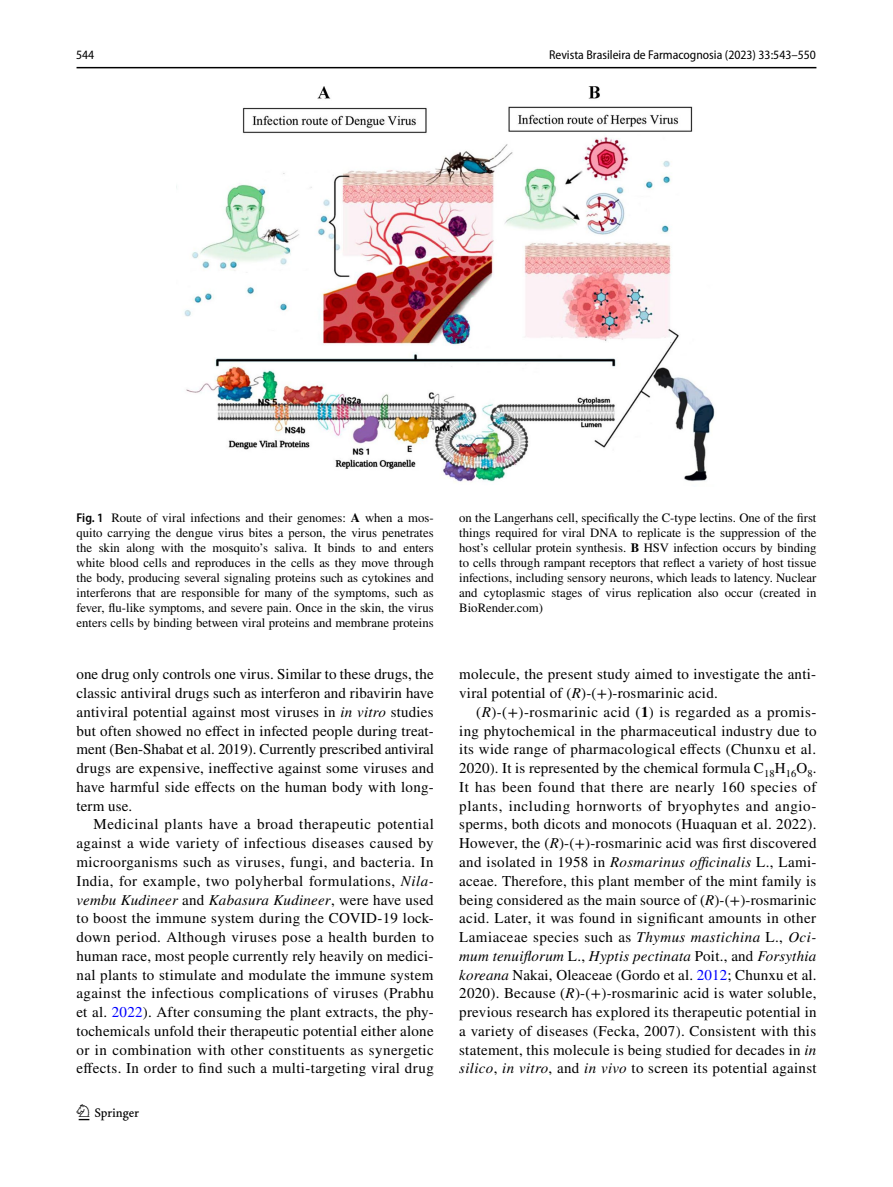
<style>
.page{position:relative;width:893px;height:1187px;background:#fff}
.page>*{position:absolute;margin:0;border:0;box-sizing:border-box;transform-origin:0 0}
.t1{font:22.5px "Springnew Regular 2";color:#000}
.t2{font:15px/18.8px "STIX";letter-spacing:.015em;color:#000;text-align:justify}
.t3{font:12.75px/15px "STIX";color:#000;text-align:justify}
.t4{font:semi-condensed 12.75px "Myriad Pro";color:#000}
.s1{font-family:"Myriad Pro";font-weight:600;font-stretch:semi-condensed}
.s2{font-weight:700}
.s3{font-style:italic}
.s4{color:#00f}
</style>
<div class="page">
<hr style="left:77px;top:67px;width:739px;height:1px;background:#000">
<img style="left:176px;top:87px;width:539px;height:395px">
<p class="t4" style="left:76px;top:48px;width:20px">544</p>
<p class="t4" style="left:549px;top:48px;width:268px">Revista Brasileira de Farmacognosia (2023) 33:543–550</p>
<p class="t3" style="left:77px;top:511px;width:359px"><span class="s1">Fig. 1</span> Route of viral infections and their genomes: <span class="s2">A</span> when a mos&shy;quito carrying the dengue virus bites a person, the virus penetrates the skin along with the mosquito’s saliva. It binds to and enters white blood cells and reproduces in the cells as they move through the body, producing several signaling proteins such as cytokines and interferons that are responsible for many of the symptoms, such as fever, flu-like symptoms, and severe pain. Once in the skin, the virus enters cells by binding between viral proteins and membrane proteins</p>
<p class="t3" style="left:459px;top:511px;width:359px">on the Langerhans cell, specifically the C-type lectins. One of the first things required for viral DNA to replicate is the suppression of the host’s cellular protein synthesis. <span class="s2">B</span> HSV infection occurs by binding to cells through rampant receptors that reflect a variety of host tissue infections, including sensory neurons, which leads to latency. Nuclear and cytoplasmic stages of virus replication also occur (created in BioRender.com)</p>
<p class="t2" style="left:77px;top:666px;width:359px">one drug only controls one virus. Similar to these drugs, the classic antiviral drugs such as interferon and ribavirin have antiviral potential against most viruses in <span class="s3">in vitro</span> studies but often showed no effect in infected people during treat&shy;ment (Ben-Shabat et al. 2019). Currently prescribed antiviral drugs are expensive, ineffective against some viruses and have harmful side effects on the human body with long&shy;term use.</p>
<p class="t2" style="left:77px;top:816px;width:359px;text-indent:17px">Medicinal plants have a broad therapeutic potential against a wide variety of infectious diseases caused by microorganisms such as viruses, fungi, and bacteria. In India, for example, two polyherbal formulations, <span class="s3">Nila&shy;vembu Kudineer</span> and <span class="s3">Kabasura Kudineer</span>, were have used to boost the immune system during the COVID-19 lock&shy;down period. Although viruses pose a health burden to human race, most people currently rely heavily on medici&shy;nal plants to stimulate and modulate the immune system against the infectious complications of viruses (Prabhu et al. <span class="s4">2022</span>). After consuming the plant extracts, the phy&shy;tochemicals unfold their therapeutic potential either alone or in combination with other constituents as synergetic effects. In order to find such a multi-targeting viral drug</p>
<h1 class="t1" style="left:79px;top:1104px;width:62px">1 3</h1>
<p class="t2" style="left:459px;top:666px;width:358px">molecule, the present study aimed to investigate the anti&shy;viral potential of (<span class="s3">R</span>)-(+)-rosmarinic acid.</p>
<p class="t2" style="left:459px;top:703px;width:359px;text-indent:17px">(<span class="s3">R</span>)-(+)-rosmarinic acid (<span class="s2">1</span>) is regarded as a promis&shy;ing phytochemical in the pharmaceutical industry due to its wide range of pharmacological effects (Chunxu et al.<br>2020). It is represented by the chemical formula C<sub>18</sub>H<sub>16</sub>O<sub>8</sub>.<br>It has been found that there are nearly 160 species of plants, including hornworts of bryophytes and angio&shy;sperms, both dicots and monocots (Huaquan et al. 2022).<br>However, the (<span class="s3">R</span>)-(+)-rosmarinic acid was first discovered and isolated in 1958 in <span class="s3">Rosmarinus officinalis</span> L., Lami&shy;aceae. Therefore, this plant member of the mint family is being considered as the main source of (<span class="s3">R</span>)-(+)-rosmarinic acid. Later, it was found in significant amounts in other Lamiaceae species such as <span class="s3">Thymus mastichina</span> L., <span class="s3">Oci&shy;mum tenuiflorum</span> L., <span class="s3">Hyptis pectinata</span> Poit., and <span class="s3">Forsythia koreana</span> Nakai, Oleaceae (Gordo et al. <span class="s4">2012</span>; Chunxu et al.<br>2020). Because (<span class="s3">R</span>)-(+)-rosmarinic acid is water soluble, previous research has explored its therapeutic potential in a variety of diseases (Fecka, 2007). Consistent with this statement, this molecule is being studied for decades in <span class="s3">in silico</span>, <span class="s3">in vitro</span>, and <span class="s3">in vivo</span> to screen its potential against</p>
</div>
